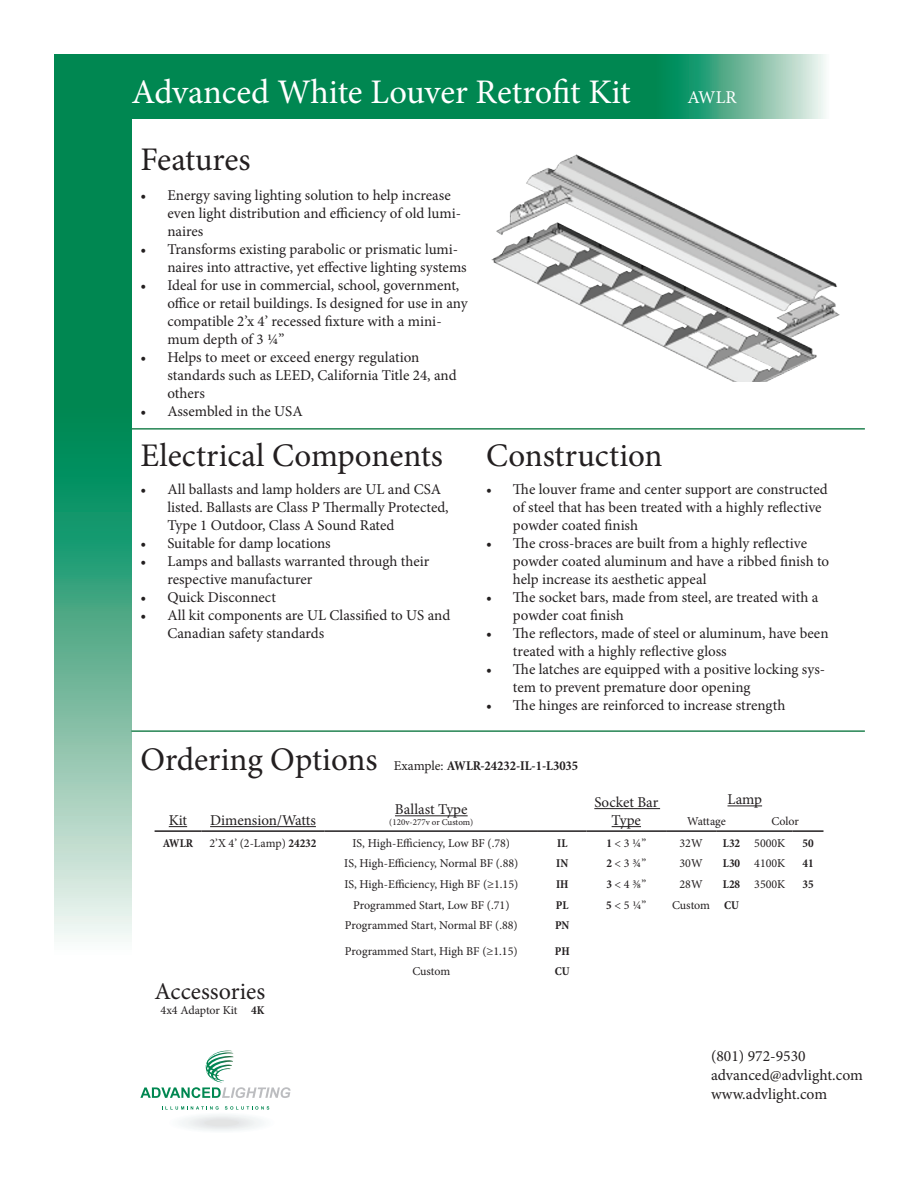
<style>
.page{position:relative;width:918px;height:1188px;background:#fff}
.page>*{position:absolute;margin:0;border:0;box-sizing:border-box;transform-origin:0 0}
.t1{font:34.5px "Minion Pro";letter-spacing:-.005em;color:#fff}
.t2{font:33px "Minion Pro";color:#231f20}
.t3{font:24px "Minion Pro";color:#231f20}
.t4{font:18px "Minion Pro";color:#fff}
.t5{font:15.6px/18.8px "Minion Pro";color:#231f20}
.t6{font:15px/18px "Minion Pro";color:#231f20}
.t7{font:700 condensed 13.5px "Minion Pro";color:#231f20}
.t8{font:12px "Minion Pro";color:#231f20}
.t9{font:700 condensed 12px "Minion Pro";color:#231f20}
.t10{font:9px "Minion Pro";color:#231f20}
.s1{font-weight:400;font-stretch:normal}
.s2{font-weight:700;font-stretch:condensed}
</style>
<div class="page">
<div style="left:173px;top:1113px;width:98px;height:19px;background:#fbfcfd;border-radius:50%"></div>
<div style="left:173px;top:1114px;width:97px;height:18px;background:#fafcfc;border-radius:50%"></div>
<div style="left:179px;top:1115px;width:85px;height:16px;background:#f6f8f9;border-radius:50%"></div>
<div style="left:186px;top:1116px;width:71px;height:14px;background:#f3f5f5;border-radius:50%"></div>
<div style="left:187px;top:1116px;width:69px;height:13px;background:#f3f5f5;border-radius:50%"></div>
<div style="left:190px;top:1117px;width:64px;height:12px;background:#eff1f3;border-radius:50%"></div>
<div style="left:195px;top:1118px;width:53px;height:10px;background:#eceeee;border-radius:50%"></div>
<div style="left:196px;top:1118px;width:52px;height:10px;background:#ebecee;border-radius:50%"></div>
<div style="left:202px;top:1119px;width:40px;height:8px;background:#e7eaeb;border-radius:50%"></div>
<div style="left:204px;top:1120px;width:35px;height:6px;background:#e3e4e4;border-radius:50%"></div>
<svg style="left:162px;top:1106px;width:57px;height:4px"></svg>
<svg style="left:225px;top:1106px;width:44px;height:4px"></svg>
<svg style="left:140px;top:1050px;width:151px;height:48px"></svg>
<svg style="left:54px;top:55px;width:77px;height:884px;background:#44a680"></svg>
<svg style="left:55px;top:55px;width:770px;height:63px;background:#179161"></svg>
<hr style="left:131px;top:428px;width:734px;height:2px;background:#248452">
<hr style="left:131px;top:730px;width:734px;height:2px;background:#248452">
<hr style="left:155px;top:830px;width:46px;height:2px;background:#231f20">
<hr style="left:201px;top:830px;width:124px;height:2px;background:#231f20">
<hr style="left:325px;top:830px;width:213px;height:2px;background:#231f20">
<hr style="left:538px;top:830px;width:49px;height:2px;background:#231f20">
<hr style="left:587px;top:830px;width:79px;height:2px;background:#231f20">
<hr style="left:666px;top:830px;width:50px;height:2px;background:#231f20">
<hr style="left:716px;top:830px;width:31px;height:2px;background:#231f20">
<hr style="left:747px;top:830px;width:46px;height:2px;background:#231f20">
<hr style="left:793px;top:830px;width:31px;height:2px;background:#231f20">
<svg style="left:169px;top:826px;width:18px;height:1px"></svg>
<hr style="left:210px;top:826px;width:106px;height:1px;background:#231f20">
<hr style="left:395px;top:815px;width:73px;height:1px;background:#231f20">
<hr style="left:594px;top:808px;width:66px;height:1px;background:#231f20">
<svg style="left:612px;top:826px;width:29px;height:1px"></svg>
<hr style="left:728px;top:806px;width:34px;height:1px;background:#231f20">
<img style="left:491px;top:155px;width:348px;height:227px">
<h1 class="t1" style="left:131px;top:68px;width:501px">Advanced White Louver Retrofit Kit</h1>
<h2 class="t2" style="left:140px;top:137px;width:112px">Features</h2>
<p class="t6" style="left:167px;top:186px;width:295px;text-indent:-27px">• Energy saving lighting solution to help increase even light distribution and efficiency of old lumi&shy;naires</p>
<p class="t6" style="left:167px;top:240px;width:301px;text-indent:-27px">• Transforms existing parabolic or prismatic lumi&shy;naires into attractive, yet effective lighting systems</p>
<p class="t6" style="left:167px;top:276px;width:302px;text-indent:-27px">• Ideal for use in commercial, school, government, office or retail buildings. Is designed for use in any compatible 2’x 4’ recessed fixture with a mini&shy;mum depth of 3 1/4”</p>
<p class="t6" style="left:167px;top:348px;width:291px;text-indent:-27px">• Helps to meet or exceed energy regulation standards such as LEED, California Title 24, and others</p>
<p class="t6" style="left:140px;top:402px;width:164px">• Assembled in the USA</p>
<h2 class="t2" style="left:140px;top:433px;width:304px">Electrical Components</h2>
<h2 class="t2" style="left:486px;top:433px;width:178px">Construction</h2>
<p class="t4" style="left:688px;top:85px;width:51px">AWLR</p>
<p class="t6" style="left:167px;top:480px;width:283px;text-indent:-27px">• All ballasts and lamp holders are UL and CSA listed. Ballasts are Class P Thermally Protected,<br>Type 1 Outdoor, Class A Sound Rated</p>
<p class="t6" style="left:140px;top:534px;width:192px">• Suitable for damp locations</p>
<p class="t6" style="left:167px;top:552px;width:264px;text-indent:-27px">• Lamps and ballasts warranted through their respective manufacturer</p>
<p class="t6" style="left:140px;top:588px;width:137px">• Quick Disconnect</p>
<p class="t6" style="left:167px;top:606px;width:284px;text-indent:-27px">• All kit components are UL Classified to US and<br>Canadian safety standards</p>
<p class="t6" style="left:513px;top:480px;width:316px;text-indent:-27px">• The louver frame and center support are constructed of steel that has been treated with a highly reflective powder coated finish</p>
<p class="t6" style="left:513px;top:534px;width:318px;text-indent:-27px">• The cross-braces are built from a highly reflective powder coated aluminum and have a ribbed finish to help increase its aesthetic appeal</p>
<p class="t6" style="left:513px;top:588px;width:307px;text-indent:-27px">• The socket bars, made from steel, are treated with a powder coat finish</p>
<p class="t6" style="left:513px;top:624px;width:317px;text-indent:-27px">• The reflectors, made of steel or aluminum, have been treated with a highly reflective gloss</p>
<p class="t6" style="left:513px;top:660px;width:314px;text-indent:-27px">• The latches are equipped with a positive locking sys&shy;tem to prevent premature door opening</p>
<p class="t6" style="left:486px;top:696px;width:301px">• The hinges are reinforced to increase strength</p>
<h2 class="t2" style="left:140px;top:737px;width:239px">Ordering Options</h2>
<p class="t6" style="left:169px;top:811px;width:20px">Kit</p>
<p class="t6" style="left:210px;top:811px;width:107px">Dimension/Watts</p>
<p class="t7" style="left:394px;top:756px;width:186px"><span class="s1">Example:</span> AWLR-24232-IL-1-L3035</p>
<p class="t6" style="left:395px;top:801px;width:74px">Ballast Type</p>
<p class="t10" style="left:389px;top:816px;width:85px">(120v-277v or Custom)</p>
<p class="t6" style="left:594px;top:793px;width:65px;text-align:center">Socket Bar<br>Type</p>
<p class="t6" style="left:728px;top:791px;width:36px">Lamp</p>
<p class="t8" style="left:687px;top:813px;width:40px">Wattage</p>
<p class="t8" style="left:771px;top:813px;width:29px">Color</p>
<p class="t9" style="left:163px;top:835px;width:32px">AWLR</p>
<p class="t8" style="left:210px;top:835px;width:108px">2’X 4’ (2-Lamp) <span class="s2">24232</span></p>
<p class="t8" style="left:353px;top:835px;width:159px">IS, High-Efficiency, Low BF (.78)</p>
<p class="t9" style="left:557px;top:835px;width:12px">IL</p>
<p class="t8" style="left:606px;top:835px;width:41px"><span class="s2">1</span> &lt; 3 ¼”</p>
<p class="t8" style="left:680px;top:835px;width:25px">32W</p>
<p class="t8" style="left:723px;top:835px;width:64px"><span class="s2">L32</span> 5000K</p>
<p class="t9" style="left:802px;top:835px;width:13px">50</p>
<p class="t8" style="left:344px;top:855px;width:176px">IS, High-Efficiency, Normal BF (.88)</p>
<p class="t9" style="left:556px;top:855px;width:14px">IN</p>
<p class="t8" style="left:606px;top:855px;width:41px"><span class="s2">2</span> &lt; 3 ¾”</p>
<p class="t8" style="left:680px;top:855px;width:25px">30W</p>
<p class="t8" style="left:723px;top:855px;width:64px"><span class="s2">L30</span> 4100K</p>
<p class="t9" style="left:802px;top:855px;width:13px">41</p>
<p class="t8" style="left:344px;top:876px;width:175px">IS, High-Efficiency, High BF (≥1.15)</p>
<p class="t9" style="left:556px;top:876px;width:14px">IH</p>
<p class="t8" style="left:606px;top:876px;width:41px"><span class="s2">3</span> &lt; 4 3/8”</p>
<p class="t8" style="left:680px;top:876px;width:25px">28W</p>
<p class="t8" style="left:723px;top:876px;width:64px"><span class="s2">L28</span> 3500K</p>
<p class="t9" style="left:802px;top:876px;width:13px">35</p>
<p class="t8" style="left:353px;top:897px;width:158px">Programmed Start, Low BF (.71)</p>
<p class="t9" style="left:556px;top:897px;width:14px">PL</p>
<p class="t8" style="left:606px;top:897px;width:42px"><span class="s2">5</span> &lt; 5 ¼”</p>
<p class="t8" style="left:672px;top:897px;width:68px">Custom <span class="s2">CU</span></p>
<p class="t8" style="left:345px;top:918px;width:174px">Programmed Start, Normal BF (.88)</p>
<p class="t9" style="left:555px;top:917px;width:16px">PN</p>
<p class="t8" style="left:345px;top:943px;width:174px">Programmed Start, High BF (≥1.15)</p>
<p class="t9" style="left:555px;top:942px;width:16px">PH</p>
<p class="t8" style="left:412px;top:963px;width:39px">Custom</p>
<p class="t9" style="left:555px;top:963px;width:16px">CU</p>
<h3 class="t3" style="left:155px;top:975px;width:112px">Accessories</h3>
<p class="t8" style="left:161px;top:1002px;width:105px">4x4 Adaptor Kit <span class="s2">4K</span></p>
<p class="t5" style="left:711px;top:1047px;width:154px">(801) 972-9530 advanced@advlight.com www.advlight.com</p>
</div>
